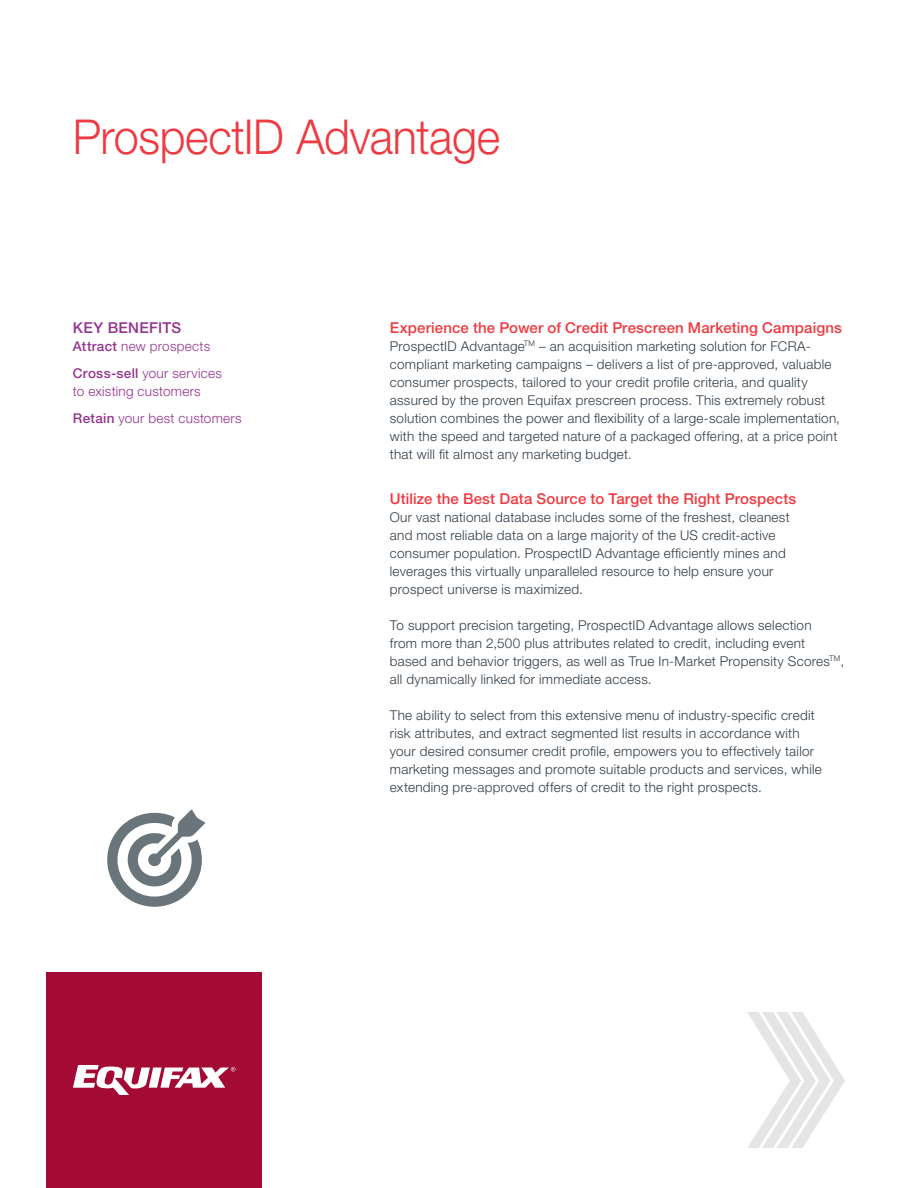
<style>
.page{position:relative;width:918px;height:1188px;background:#fff}
.page>*{position:absolute;margin:0;border:0;box-sizing:border-box;transform-origin:0 0}
.t1{font:300 48.15px "Helvetica Neue LT Std";letter-spacing:-.01em;color:#ee3a41;scale:.93 1}
.t2{font:500 15px "Helvetica Neue LT Std";letter-spacing:.01em;color:#ee3a41}
.t3{font:500 15px "Helvetica Neue LT Std";letter-spacing:.02em;color:#94348e}
.t4{font:300 13.5px/18px "Helvetica Neue LT Std";letter-spacing:.02em;color:#323d47}
.t5{font:300 13.5px/27px "Helvetica Neue LT Std";letter-spacing:.02em;color:#94348e}
.s1{font-weight:500}
</style>
<div class="page">
<div style="left:46px;top:972px;width:216px;height:216px;background:#a30a34"></div>
<svg style="left:73px;top:1065px;width:162px;height:30px"></svg>
<svg style="left:747px;top:1012px;width:98px;height:136px"></svg>
<svg style="left:107px;top:809px;width:98px;height:98px"></svg>
<h1 class="t1" style="left:73px;top:107px;width:461px">ProspectID Advantage</h1>
<p class="t3" style="left:73px;top:318px;width:110px">KEY BENEFITS</p>
<p class="t5" style="left:73px;top:332px;width:151px"><span class="s1">Attract</span> new prospects<br><span class="s1">Cross-sell</span> your services</p>
<p class="t5" style="left:73px;top:377px;width:170px">to existing customers<br><span class="s1">Retain</span> your best customers</p>
<p class="t2" style="left:390px;top:318px;width:454px">Experience the Power of Credit Prescreen Marketing Campaigns</p>
<p class="t4" style="left:390px;top:336px;width:452px">ProspectID Advantage<sup>TM</sup> – an acquisition marketing solution for FCRA&shy;compliant marketing campaigns – delivers a list of pre-approved, valuable consumer prospects, tailored to your credit profile criteria, and quality assured by the proven Equifax prescreen process. This extremely robust solution combines the power and flexibility of a large-scale implementation, with the speed and targeted nature of a packaged offering, at a price point that will fit almost any marketing budget.</p>
<p class="t2" style="left:390px;top:489px;width:408px">Utilize the Best Data Source to Target the Right Prospects</p>
<p class="t4" style="left:390px;top:507px;width:401px">Our vast national database includes some of the freshest, cleanest and most reliable data on a large majority of the US credit-active consumer population. ProspectID Advantage efficiently mines and leverages this virtually unparalleled resource to help ensure your prospect universe is maximized.</p>
<p class="t4" style="left:390px;top:615px;width:456px">To support precision targeting, ProspectID Advantage allows selection<br>from more than 2,500 plus attributes related to credit, including event based and behavior triggers, as well as True In-Market Propensity Scores<sup>TM</sup>, all dynamically linked for immediate access.</p>
<p class="t4" style="left:390px;top:705px;width:434px">The ability to select from this extensive menu of industry-specific credit risk attributes, and extract segmented list results in accordance with your desired consumer credit profile, empowers you to effectively tailor marketing messages and promote suitable products and services, while extending pre-approved offers of credit to the right prospects.</p>
</div>
